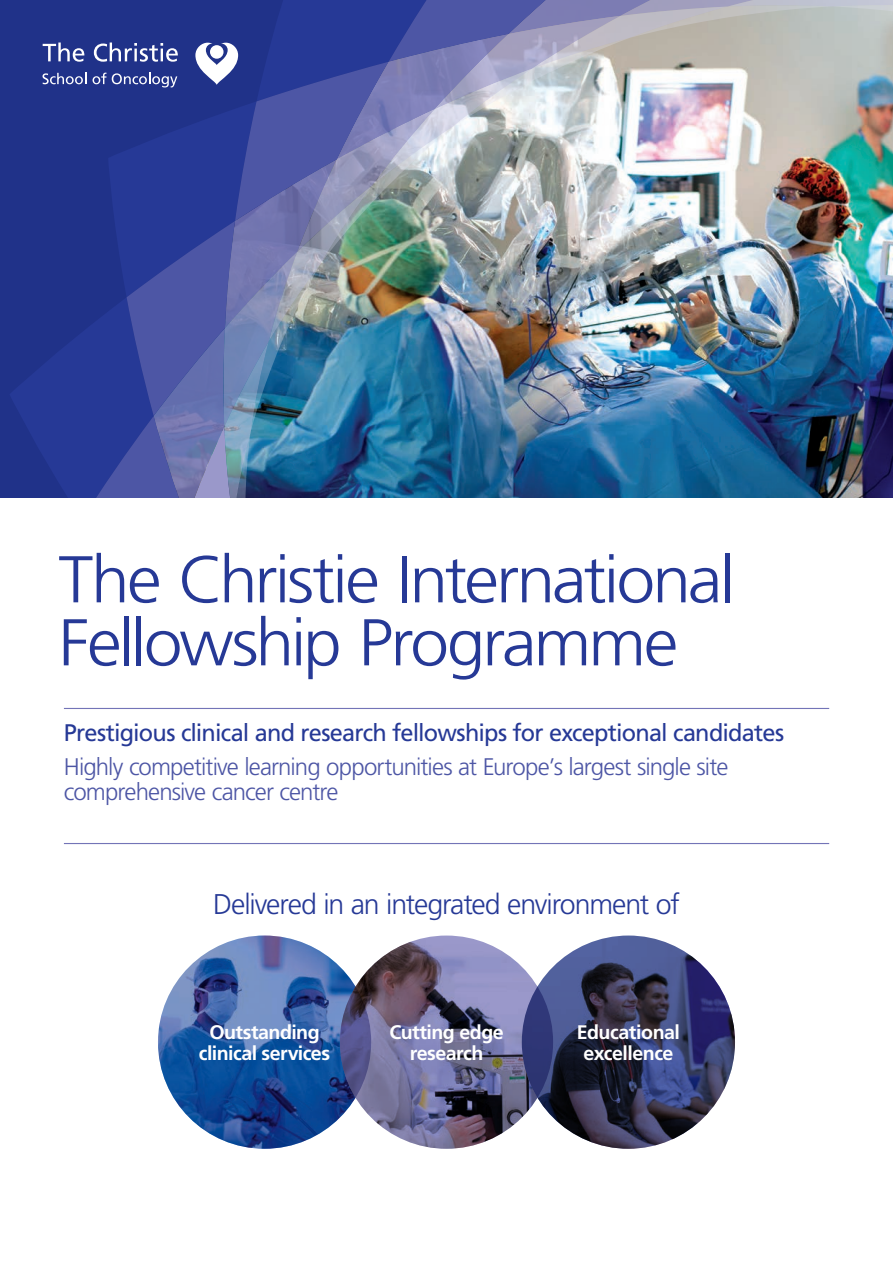
<style>
.page{position:relative;width:893px;height:1263px;background:#fff}
.page>*{position:absolute;margin:0;border:0;box-sizing:border-box;transform-origin:0 0}
.SoO-48pt-Page-Headin{font:300 66px/63px "Frutiger LT Std";letter-spacing:-.04em;color:#263996;scale:1.05 1}
.SoO-18pt-Sub-Heading{font:300 28.5px "Frutiger LT Std";letter-spacing:-.04em;color:#263996}
.SoO-18pt-Sub-Heading-2{font:300 24px/25.5px "Frutiger LT Std";letter-spacing:-.035em;color:#4d56a5}
.SoO-18pt-Sub-Heading-3{font:24px "Frutiger LT Std";letter-spacing:-.035em;color:#263996}
.SoO-18pt-Sub-Heading-4{font:700 19.65px/20.4px "Frutiger LT Std";letter-spacing:-.025em;color:#fff;text-align:center}
</style>
<div class="page">
<img style="left:9px;top:0;width:884px;height:497px">
<hr style="left:64px;top:708px;width:765px;height:1px;background:#7374b7">
<hr style="left:64px;top:843px;width:765px;height:1px;background:#7374b7">
<svg style="left:522px;top:935px;width:213px;height:214px;background:#353960"></svg>
<svg style="left:340px;top:935px;width:213px;height:214px;background:#68658a"></svg>
<svg style="left:158px;top:935px;width:213px;height:214px;background:#335c9f"></svg>
<p class="SoO-48pt-Page-Headin" style="left:58px;top:549px;width:646px">The Christie International<br>Fellowship Programme</p>
<p class="SoO-18pt-Sub-Heading-3" style="left:64px;top:718px;width:722px">Prestigious clinical and research fellowships for exceptional candidates</p>
<p class="SoO-18pt-Sub-Heading-2" style="left:64px;top:754px;width:666px">Highly competitive learning opportunities at Europe’s largest single site comprehensive cancer centre</p>
<p class="SoO-18pt-Sub-Heading" style="left:213px;top:888px;width:468px">Delivered in an integrated environment of</p>
<p class="SoO-18pt-Sub-Heading-4" style="left:199px;top:1022px;width:133px">Outstanding clinical services</p>
<p class="SoO-18pt-Sub-Heading-4" style="left:389px;top:1022px;width:116px">Cutting edge research</p>
<p class="SoO-18pt-Sub-Heading-4" style="left:577px;top:1022px;width:105px">Educational excellence</p>
</div>
